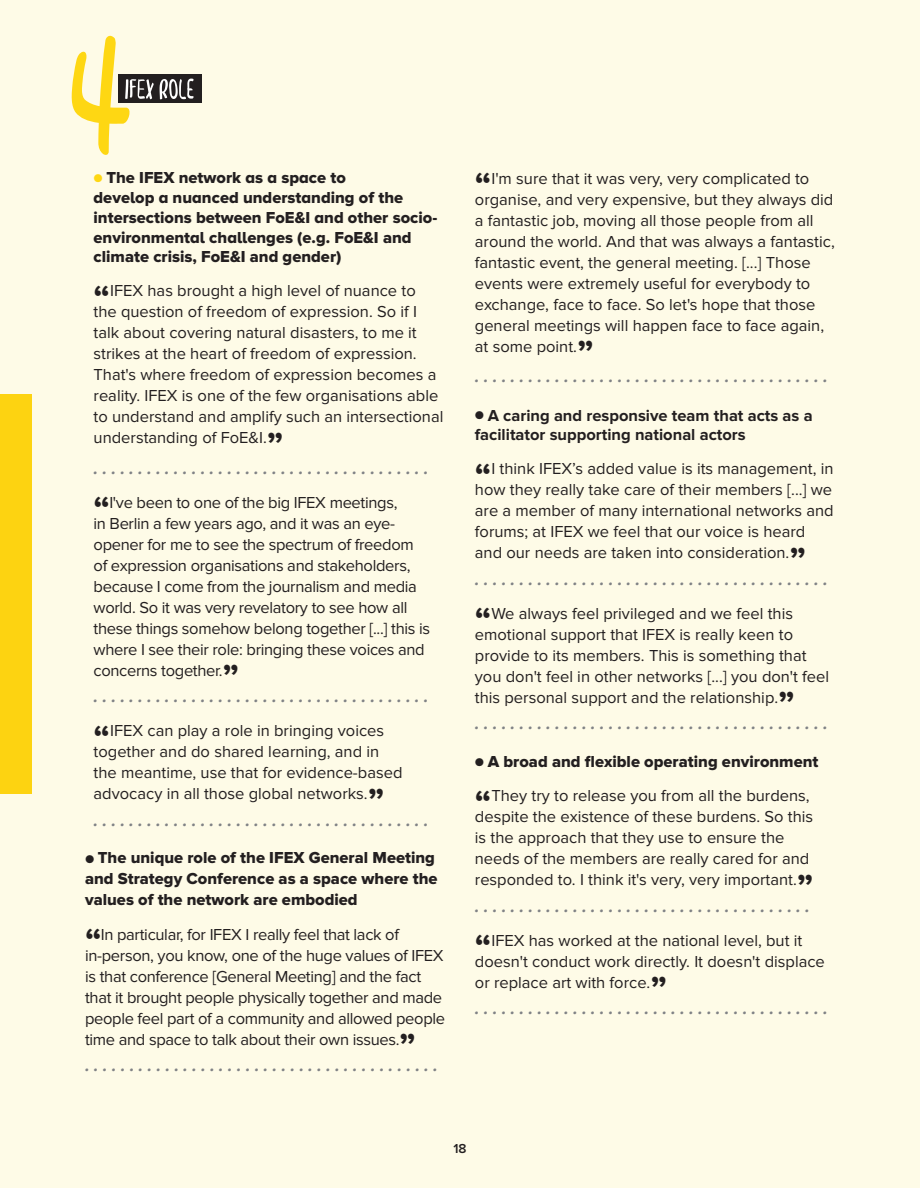
<style>
.page{position:relative;width:920px;height:1188px;background:#fefbe7}
.page>*{position:absolute;margin:0;border:0;box-sizing:border-box;transform-origin:0 0}
.t1{font:italic 25.5px "Proxima Nova";color:#808285}
.t2{font:16.5px/21px "Proxima Nova";color:#231f20}
.t3{font:16.5px/21px "Proxima Nova";letter-spacing:-.02em;color:#231f20}
.t4{font:16.5px/19.8px "Proxima Nova Extrabld";color:#231f20}
.t5{font:700 16.5px/19.8px "Proxima Nova";color:#231f20}
.t6{font:600 13.5px "Proxima Nova";color:#231f20}
.s1{font-family:"Proxima Nova";font-size:13.5px;color:#fed713}
.s2{font-weight:700;font-size:36px}
.s3{font-family:"Proxima Nova";font-size:13.5px}
.s4{font-weight:400;font-size:13.5px}
</style>
<div class="page">
<div style="left:119px;top:74px;width:83px;height:29px;background:#231f20"></div>
<svg style="left:72px;top:35px;width:122px;height:120px"></svg>
<div style="left:0;top:394px;width:32px;height:400px;background:#fed713"></div>
<p class="t4" style="left:94px;top:168px;width:345px"><span class="s1">●</span> The IFEX network as a space to<br>develop a nuanced understanding of the intersections between FoE&amp;I and other socio&shy;environmental challenges (e.g. FoE&amp;I and climate crisis, FoE&amp;I and gender)</p>
<p class="t2" style="left:94px;top:280px;width:351px"><span class="s2">“</span>IFEX has brought a high level of nuance to<br>the question of freedom of expression. So if I talk about covering natural disasters, to me it strikes at the heart of freedom of expression.<br>That's where freedom of expression becomes a reality. IFEX is one of the few organisations able to understand and amplify such an intersectional understanding of FoE&amp;I.<span class="s2">”</span></p>
<h1 class="t1" style="left:94px;top:451px;width:338px">......................................</h1>
<p class="t3" style="left:94px;top:492px;width:338px"><span class="s2">“</span>I've been to one of the big IFEX meetings,<br>in Berlin a few years ago, and it was an eye&shy;opener for me to see the spectrum of freedom of expression organisations and stakeholders, because I come from the journalism and media world. So it was very revelatory to see how all these things somehow belong together [...] this is where I see their role: bringing these voices and concerns together.<span class="s2">”</span></p>
<h1 class="t1" style="left:94px;top:680px;width:338px">......................................</h1>
<p class="t2" style="left:94px;top:721px;width:310px"><span class="s2">“</span>IFEX can play a role in bringing voices together and do shared learning, and in the meantime, use that for evidence-based advocacy in all those global networks.<span class="s2">”</span></p>
<h1 class="t1" style="left:94px;top:803px;width:338px">......................................</h1>
<p class="t4" style="left:85px;top:847px;width:354px;line-height:21px"><span class="s3">●</span> The unique role of the IFEX General Meeting and Strategy Conference as a space where the values of the network are embodied</p>
<p class="t3" style="left:85px;top:924px;width:361px"><span class="s2">“</span>In particular, for IFEX I really feel that lack of in-person, you know, one of the huge values of IFEX is that conference [General Meeting] and the fact that it brought people physically together and made people feel part of a community and allowed people time and space to talk about their own issues.<span class="s2">”</span></p>
<h1 class="t1" style="left:85px;top:1049px;width:355px">........................................</h1>
<p class="t2" style="left:475px;top:168px;width:361px"><span class="s2">“</span>I'm sure that it was very, very complicated to organise, and very expensive, but they always did a fantastic job, moving all those people from all around the world. And that was always a fantastic, fantastic event, the general meeting. [...] Those events were extremely useful for everybody to exchange, face to face. So let's hope that those general meetings will happen face to face again, at some point.<span class="s2">”</span></p>
<h1 class="t1" style="left:475px;top:360px;width:355px">........................................</h1>
<p class="t5" style="left:475px;top:406px;width:339px"><span class="s4">●</span> A caring and responsive team that acts as a facilitator supporting national actors</p>
<p class="t2" style="left:475px;top:458px;width:360px"><span class="s2">“</span>I think IFEX’s added value is its management, in how they really take care of their members [...] we are a member of many international networks and forums; at IFEX we feel that our voice is heard and our needs are taken into consideration.<span class="s2">”</span></p>
<h1 class="t1" style="left:475px;top:562px;width:355px">........................................</h1>
<p class="t2" style="left:475px;top:603px;width:356px"><span class="s2">“</span>We always feel privileged and we feel this emotional support that IFEX is really keen to provide to its members. This is something that you don't feel in other networks [...] you don't feel this personal support and the relationship.<span class="s2">”</span></p>
<h1 class="t1" style="left:475px;top:707px;width:355px">........................................</h1>
<p class="t4" style="left:475px;top:753px;width:345px"><span class="s3">●</span> A broad and flexible operating environment</p>
<p class="t2" style="left:475px;top:785px;width:340px"><span class="s2">“</span>They try to release you from all the burdens, despite the existence of these burdens. So this is the approach that they use to ensure the needs of the members are really cared for and responded to. I think it's very, very important.<span class="s2">”</span></p>
<h1 class="t1" style="left:475px;top:889px;width:338px">......................................</h1>
<p class="t2" style="left:475px;top:930px;width:351px"><span class="s2">“</span>IFEX has worked at the national level, but it doesn't conduct work directly. It doesn't displace or replace art with force.<span class="s2">”</span></p>
<h1 class="t1" style="left:475px;top:992px;width:355px">........................................</h1>
<p class="t6" style="left:453px;top:1141px;width:15px">18</p>
</div>
